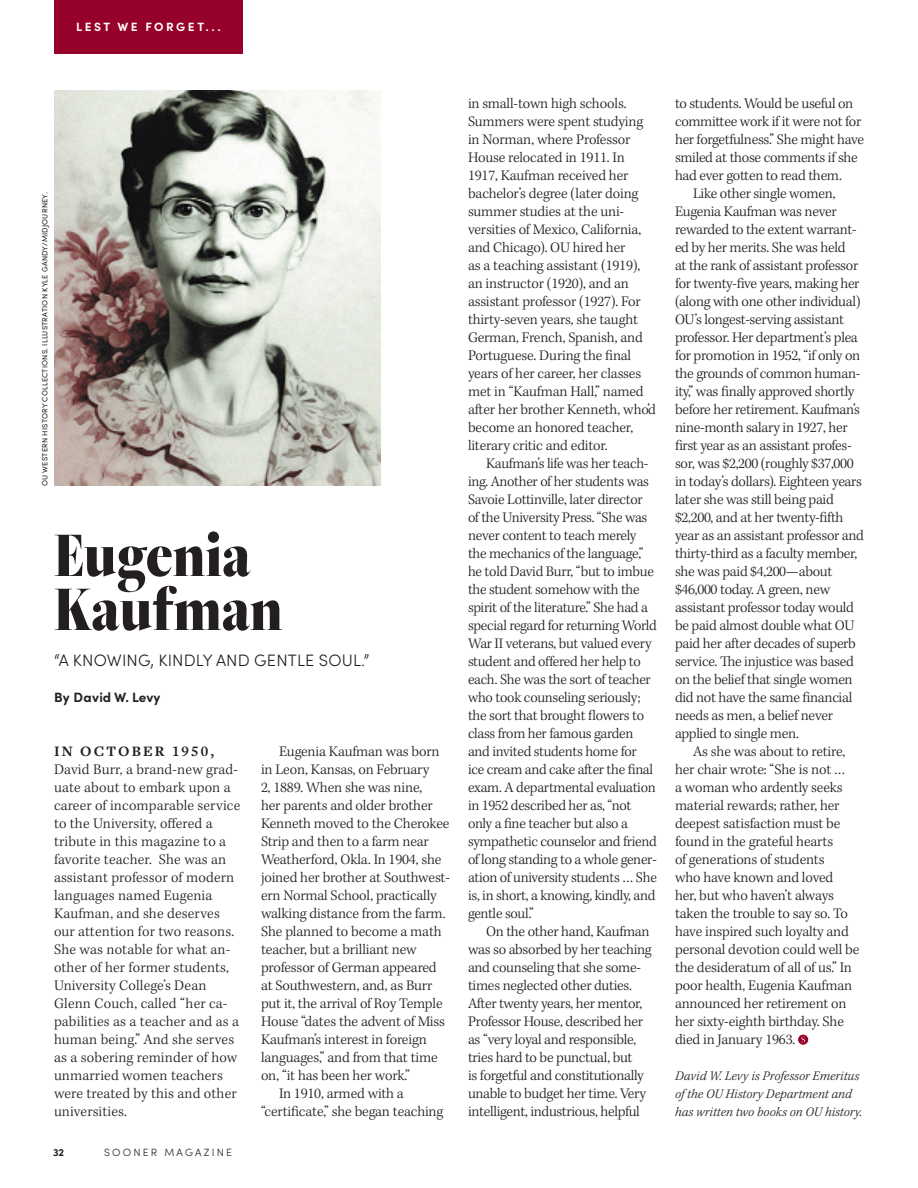
<style>
.page{position:relative;width:918px;height:1188px;background:#fff}
.page>*{position:absolute;margin:0;border:0;box-sizing:border-box;transform-origin:0 0}
.Dept_Header{font:900 66px/54px "Freight Big Cmp Pro";color:#231f20}
.Subhead{font:300 16.5px "Sofia Pro";letter-spacing:.01em;color:#231f20}
.Bodytext_Indent{font:300 15px/18px "Kepler Std";letter-spacing:-.015em;color:#231f20}
.Bodytext_First{font:300 15px/18px "Kepler Std";letter-spacing:.01em;color:#231f20}
.Author_info{font:italic 300 13.5px/18px "Kepler Std";color:#231f20}
.Byline{font:700 13.5px "Sofia Pro";letter-spacing:.01em;color:#231f20}
.SM_Section_title{font:700 12px "Sofia Pro";letter-spacing:.21em;color:#fff}
.t1{font:300 10.5px "Sofia Pro";letter-spacing:.21em;color:#231f20}
.t2{font:700 10.5px "Sofia Pro";color:#231f20}
.Photo_Credit{font:7.5px "Sofia Pro";letter-spacing:.03em;color:#231f20}
.s1{font-family:"Freight Text Pro";font-weight:700}
</style>
<div class="page">
<div style="left:54px;top:0;width:189px;height:54px;background:#960129"></div>
<img style="left:54px;top:90px;width:327px;height:396px">
<svg style="left:798px;top:1035px;width:10px;height:10px"></svg>
<svg style="left:801px;top:1037px;width:4px;height:6px"></svg>
<p class="SM_Section_title" style="left:76px;top:18px;width:146px">LEST WE FORGET...</p>
<p class="Photo_Credit" style="left:39px;top:486px;width:295px;rotate:-90deg">OU WESTERN HISTORY COLLECTIONS. ILLUSTRATION KYLE GANDY/MIDJOURNEY.</p>
<p class="Dept_Header" style="left:54px;top:527px;width:230px">Eugenia<br>Kaufman</p>
<p class="Subhead" style="left:54px;top:648px;width:317px">“A KNOWING, KINDLY AND GENTLE SOUL.”</p>
<p class="Byline" style="left:54px;top:687px;width:108px">By David W. Levy</p>
<p class="Bodytext_First" style="left:54px;top:743px;width:188px"><span class="s1">IN OCTOBER 1950,<br></span>David Burr, a brand-new grad&shy;uate about to embark upon a career of incomparable service to the University, offered a tribute in this magazine to a favorite teacher. She was an assistant professor of modern languages named Eugenia<br>Kaufman, and she deserves our attention for two reasons.<br>She was notable for what an&shy;other of her former students,<br>University College’s Dean<br>Glenn Couch, called “her ca&shy;pabilities as a teacher and as a human being.” And she serves as a sobering reminder of how unmarried women teachers were treated by this and other universities.</p>
<p class="Bodytext_Indent" style="left:261px;top:743px;width:190px;text-indent:18px">Eugenia Kaufman was born in Leon, Kansas, on February<br>2, 1889. When she was nine,<br>her parents and older brother<br>Kenneth moved to the Cherokee<br>Strip and then to a farm near<br>Weatherford, Okla. In 1904, she joined her brother at Southwest&shy;ern Normal School, practically walking distance from the farm.<br>She planned to become a math teacher, but a brilliant new professor of German appeared at Southwestern, and, as Burr put it, the arrival of Roy Temple<br>House “dates the advent of Miss<br>Kaufman’s interest in foreign languages,” and from that time on, “it has been her work.”</p>
<p class="Bodytext_Indent" style="left:261px;top:1085px;width:184px;text-indent:18px">In 1910, armed with a “certificate,” she began teaching</p>
<p class="t2" style="left:53px;top:1144px;width:13px">32</p>
<p class="t1" style="left:104px;top:1145px;width:130px">SOONER MAGAZINE</p>
<p class="Bodytext_Indent" style="left:468px;top:95px;width:189px">in small-town high schools.<br>Summers were spent studying in Norman, where Professor<br>House relocated in 1911. In<br>1917, Kaufman received her bachelor’s degree (later doing summer studies at the uni&shy;versities of Mexico, California, and Chicago). OU hired her<br>as a teaching assistant (1919), an instructor (1920), and an assistant professor (1927). For thirty-seven years, she taught<br>German, French, Spanish, and<br>Portuguese. During the final years of her career, her classes met in “Kaufman Hall,” named after her brother Kenneth, who’d become an honored teacher, literary critic and editor.</p>
<p class="Bodytext_Indent" style="left:468px;top:455px;width:191px;text-indent:18px">Kaufman’s life was her teach&shy;ing. Another of her students was<br>Savoie Lottinville, later director of the University Press. “She was never content to teach merely the mechanics of the language,” he told David Burr, “but to imbue the student somehow with the spirit of the literature.” She had a special regard for returning World<br>War II veterans, but valued every student and offered her help to each. She was the sort of teacher who took counseling seriously; the sort that brought flowers to class from her famous garden and invited students home for<br>ice cream and cake after the final exam. A departmental evaluation in 1952 described her as, “not only a fine teacher but also a sympathetic counselor and friend of long standing to a whole gener&shy;ation of university students … She is, in short, a knowing, kindly, and gentle soul.”</p>
<p class="Bodytext_Indent" style="left:468px;top:923px;width:185px;text-indent:18px">On the other hand, Kaufman was so absorbed by her teaching and counseling that she some&shy;times neglected other duties.<br>After twenty years, her mentor,<br>Professor House, described her as “very loyal and responsible, tries hard to be punctual, but<br>is forgetful and constitutionally unable to budget her time. Very intelligent, industrious, helpful</p>
<p class="Bodytext_Indent" style="left:675px;top:95px;width:191px">to students. Would be useful on committee work if it were not for her forgetfulness.” She might have smiled at those comments if she had ever gotten to read them.</p>
<p class="Bodytext_Indent" style="left:675px;top:185px;width:190px;text-indent:18px">Like other single women,<br>Eugenia Kaufman was never rewarded to the extent warrant&shy;ed by her merits. She was held<br>at the rank of assistant professor for twenty-five years, making her (along with one other individual)<br>OU’s longest-serving assistant professor. Her department’s plea for promotion in 1952, “if only on the grounds of common human&shy;ity,” was finally approved shortly before her retirement. Kaufman’s nine-month salary in 1927, her first year as an assistant profes&shy;sor, was $2,200 (roughly $37,000 in today’s dollars). Eighteen years later she was still being paid $2,200, and at her twenty-fifth year as an assistant professor and thirty-third as a faculty member, she was paid $4,200—about $46,000 today. A green, new assistant professor today would be paid almost double what OU paid her after decades of superb service. The injustice was based on the belief that single women did not have the same financial needs as men, a belief never applied to single men.</p>
<p class="Bodytext_Indent" style="left:675px;top:743px;width:186px;text-indent:18px">As she was about to retire, her chair wrote: “She is not …<br>a woman who ardently seeks material rewards; rather, her deepest satisfaction must be found in the grateful hearts<br>of generations of students<br>who have known and loved<br>her, but who haven’t always taken the trouble to say so. To have inspired such loyalty and personal devotion could well be the desideratum of all of us.” In poor health, Eugenia Kaufman announced her retirement on her sixty-eighth birthday. She died in January 1963.</p>
<p class="Author_info" style="left:675px;top:1067px;width:189px">David W. Levy is Professor Emeritus of the OU History Department and has written two books on OU history.</p>
</div>
